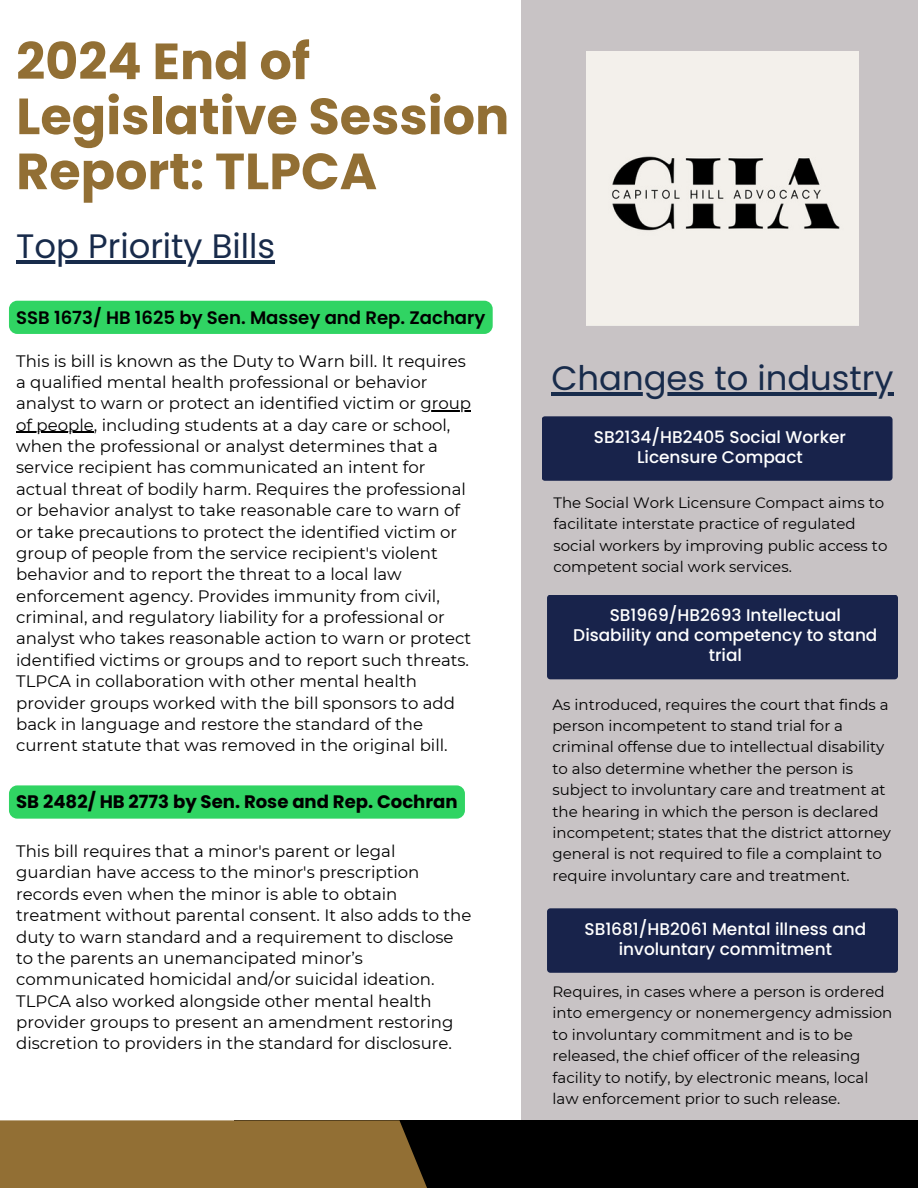
<style>
.page{position:relative;width:918px;height:1188px;background:#fff}
.page>*{position:absolute;margin:0;border:0;box-sizing:border-box;transform-origin:0 0}
.t1{font:700 50.85px/55.1px "Poppins";color:#926f34}
.t2{font:33.9px "Poppins";color:#182b4b}
.t3{font:600 18.15px "Poppins";color:#000}
.t4{font:700 18.15px "Poppins";color:#000}
.t5{font:500 16.95px/20.2px "Poppins";color:#fff;text-align:center}
.t6{font:16.5px/21.3px "Montserrat";color:#000}
.t7{font:15px/21.3px "Montserrat";color:#000}
</style>
<div class="page">
<div style="left:521px;top:0;width:397px;height:1188px;background:#c8c3c5"></div>
<div style="left:234px;top:1120px;width:684px;height:68px;background:#000"></div>
<div style="left:0;top:1120px;width:427px;height:68px;background:#926f34"></div>
<img style="left:587px;top:52px;width:272px;height:273px">
<hr style="left:551px;top:392px;width:343px;height:4px;background:#182b4b">
<hr style="left:16px;top:260px;width:259px;height:4px;background:#182b4b">
<hr style="left:420px;top:410px;width:51px;height:2px;background:#000">
<hr style="left:16px;top:432px;width:78px;height:1px;background:#000">
<div style="left:9px;top:301px;width:484px;height:33px;background:#30d463;border-radius:8px"></div>
<div style="left:9px;top:785px;width:456px;height:34px;background:#30d463;border-radius:8px"></div>
<div style="left:542px;top:416px;width:350px;height:65px;background:#18234b;border-radius:3px"></div>
<div style="left:547px;top:595px;width:351px;height:84px;background:#18234b;border-radius:3px"></div>
<div style="left:547px;top:908px;width:351px;height:65px;background:#18234b;border-radius:3px"></div>
<p class="t1" style="left:16px;top:34px;width:495px">2024 End of<br>Legislative Session<br>Report: TLPCA</p>
<h3 class="t2" style="left:16px;top:222px;width:260px">Top Priority Bills</h3>
<p class="t3" style="left:16px;top:304px;width:471px">SSB 1673/ HB 1625 by Sen. Massey and Rep. Zachary</p>
<h3 class="t6" style="left:16px;top:350px;width:456px">This is bill is known as the Duty to Warn bill. It requires a qualified mental health professional or behavior analyst to warn or protect an identified victim or group</h3>
<h3 class="t6" style="left:16px;top:414px;width:457px">of people, including students at a day care or school, when the professional or analyst determines that a service recipient has communicated an intent for actual threat of bodily harm. Requires the professional or behavior analyst to take reasonable care to warn of or take precautions to protect the identified victim or group of people from the service recipient's violent behavior and to report the threat to a local law enforcement agency. Provides immunity from civil, criminal, and regulatory liability for a professional or analyst who takes reasonable action to warn or protect identified victims or groups and to report such threats.<br>TLPCA in collaboration with other mental health provider groups worked with the bill sponsors to add back in language and restore the standard of the current statute that was removed in the original bill.</h3>
<h2 class="t4" style="left:16px;top:789px;width:443px">SB 2482/ HB 2773 by Sen. Rose and Rep. Cochran</h2>
<h1 class="t6" style="left:16px;top:840px;width:457px">This bill requires that a minor's parent or legal guardian have access to the minor's prescription records even when the minor is able to obtain treatment without parental consent. It also adds to the duty to warn standard and a requirement to disclose to the parents an unemancipated minor’s communicated homicidal and/or suicidal ideation.<br>TLPCA also worked alongside other mental health provider groups to present an amendment restoring discretion to providers in the standard for disclosure.</h1>
<h2 class="t2" style="left:551px;top:355px;width:344px">Changes to industry</h2>
<h3 class="t5" style="left:594px;top:426px;width:254px">SB2134/HB2405 Social Worker<br>Licensure Compact</h3>
<h4 class="t7" style="left:553px;top:492px;width:335px">The Social Work Licensure Compact aims to facilitate interstate practice of regulated social workers by improving public access to competent social work services.</h4>
<h3 class="t5" style="left:573px;top:605px;width:306px">SB1969/HB2693 Intellectual<br>Disability and competency to stand trial</h3>
<h4 class="t7" style="left:552px;top:694px;width:340px">As introduced, requires the court that finds a person incompetent to stand trial for a criminal offense due to intellectual disability to also determine whether the person is subject to involuntary care and treatment at the hearing in which the person is declared incompetent; states that the district attorney general is not required to file a complaint to require involuntary care and treatment.</h4>
<p class="t5" style="left:585px;top:918px;width:283px">SB1681/HB2061 Mental illness and involuntary commitment</p>
<p class="t7" style="left:552px;top:981px;width:341px">Requires, in cases where a person is ordered into emergency or nonemergency admission to involuntary commitment and is to be released, the chief officer of the releasing facility to notify, by electronic means, local law enforcement prior to such release.</p>
</div>
